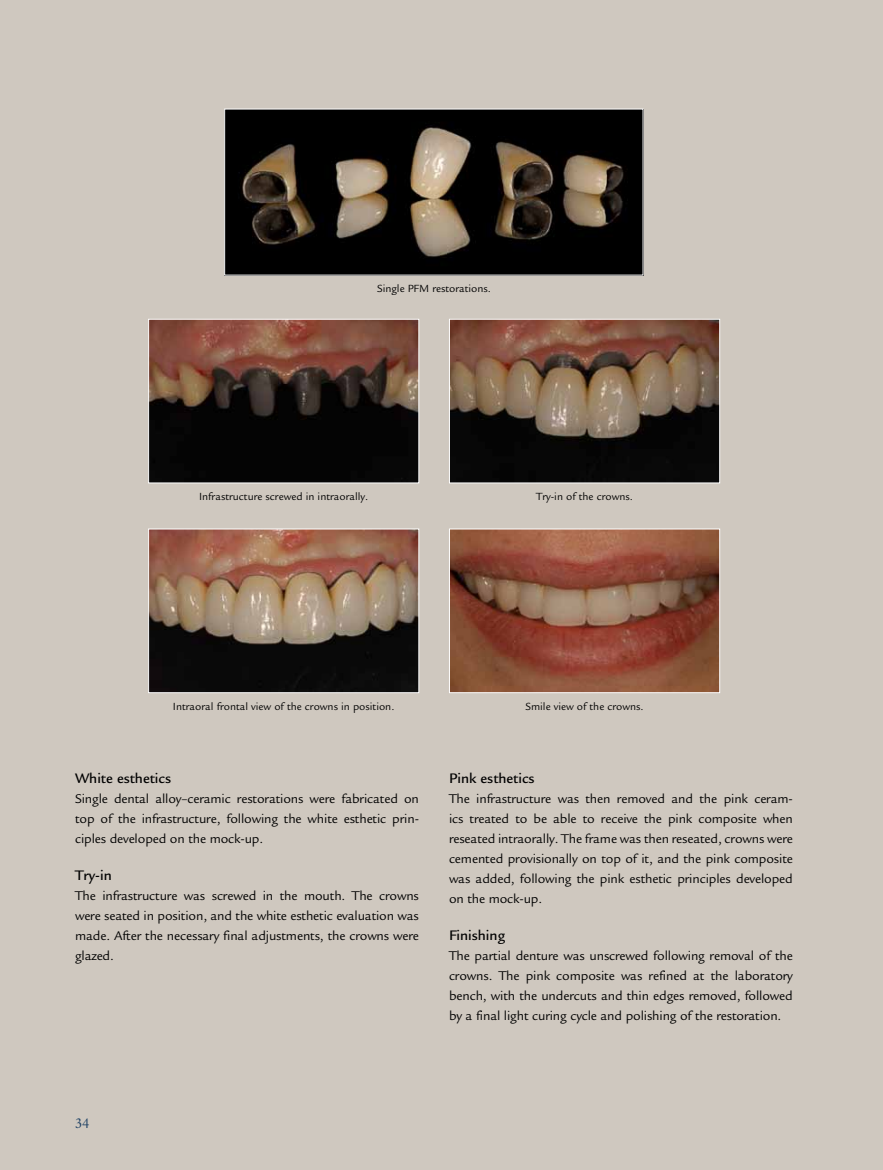
<style>
.page{position:relative;width:883px;height:1170px;background:#fff}
.page>*{position:absolute;margin:0;border:0;box-sizing:border-box;transform-origin:0 0}
.t1{font:500 15px "Legacy Sans Std";color:#000}
.t2{font:15px "Legacy Serif Std";color:#1e4164;scale:.9 1}
.t3{font:13.75px/20px "Legacy Sans Std";letter-spacing:-.01em;color:#000;text-align:justify}
.t4{font:11.25px "Legacy Sans Std";color:#000}
</style>
<div class="page">
<div style="left:0;top:0;width:882px;height:1170px;background:#cfc8bf"></div>
<img style="left:150px;top:321px;width:267px;height:160px">
<div style="left:148px;top:319px;width:271px;height:164px;border:1px solid #fff"></div>
<img style="left:150px;top:531px;width:267px;height:160px">
<div style="left:148px;top:529px;width:271px;height:164px;border:1px solid #fff"></div>
<img style="left:451px;top:321px;width:266px;height:160px">
<div style="left:449px;top:319px;width:270px;height:164px;border:1px solid #fff"></div>
<img style="left:451px;top:531px;width:266px;height:160px">
<div style="left:449px;top:529px;width:270px;height:164px;border:1px solid #fff"></div>
<img style="left:226px;top:111px;width:415px;height:162px">
<p class="t4" style="left:377px;top:282px;width:115px">Single PFM restorations.</p>
<p class="t4" style="left:199px;top:490px;width:171px">Infrastructure screwed in intraorally.</p>
<p class="t4" style="left:536px;top:490px;width:98px">Try-in of the crowns.</p>
<p class="t4" style="left:173px;top:700px;width:223px">Intraoral frontal view of the crowns in position.</p>
<p class="t4" style="left:525px;top:700px;width:120px">Smile view of the crowns.</p>
<p class="t1" style="left:75px;top:770px;width:98px">White esthetics</p>
<p class="t3" style="left:75px;top:789px;width:345px">Single dental alloy–ceramic restorations were fabricated on top of the infrastructure, following the white esthetic prin&shy;ciples developed on the mock-up.</p>
<p class="t1" style="left:75px;top:867px;width:38px">Try-in</p>
<p class="t3" style="left:75px;top:886px;width:345px">The infrastructure was screwed in the mouth. The crowns were seated in position, and the white esthetic evaluation was made. After the necessary final adjustments, the crowns were glazed.</p>
<p class="t1" style="left:449px;top:770px;width:87px">Pink esthetics</p>
<p class="t3" style="left:449px;top:789px;width:345px">The infrastructure was then removed and the pink ceram&shy;ics treated to be able to receive the pink composite when reseated intraorally. The frame was then reseated, crowns were cemented provisionally on top of it, and the pink composite was added, following the pink esthetic principles developed on the mock-up.</p>
<p class="t1" style="left:449px;top:927px;width:58px">Finishing</p>
<p class="t3" style="left:449px;top:946px;width:345px">The partial denture was unscrewed following removal of the crowns. The pink composite was refined at the laboratory bench, with the undercuts and thin edges removed, followed by a final light curing cycle and polishing of the restoration.</p>
<p class="t2" style="left:75px;top:1114px;width:17px">34</p>
</div>
